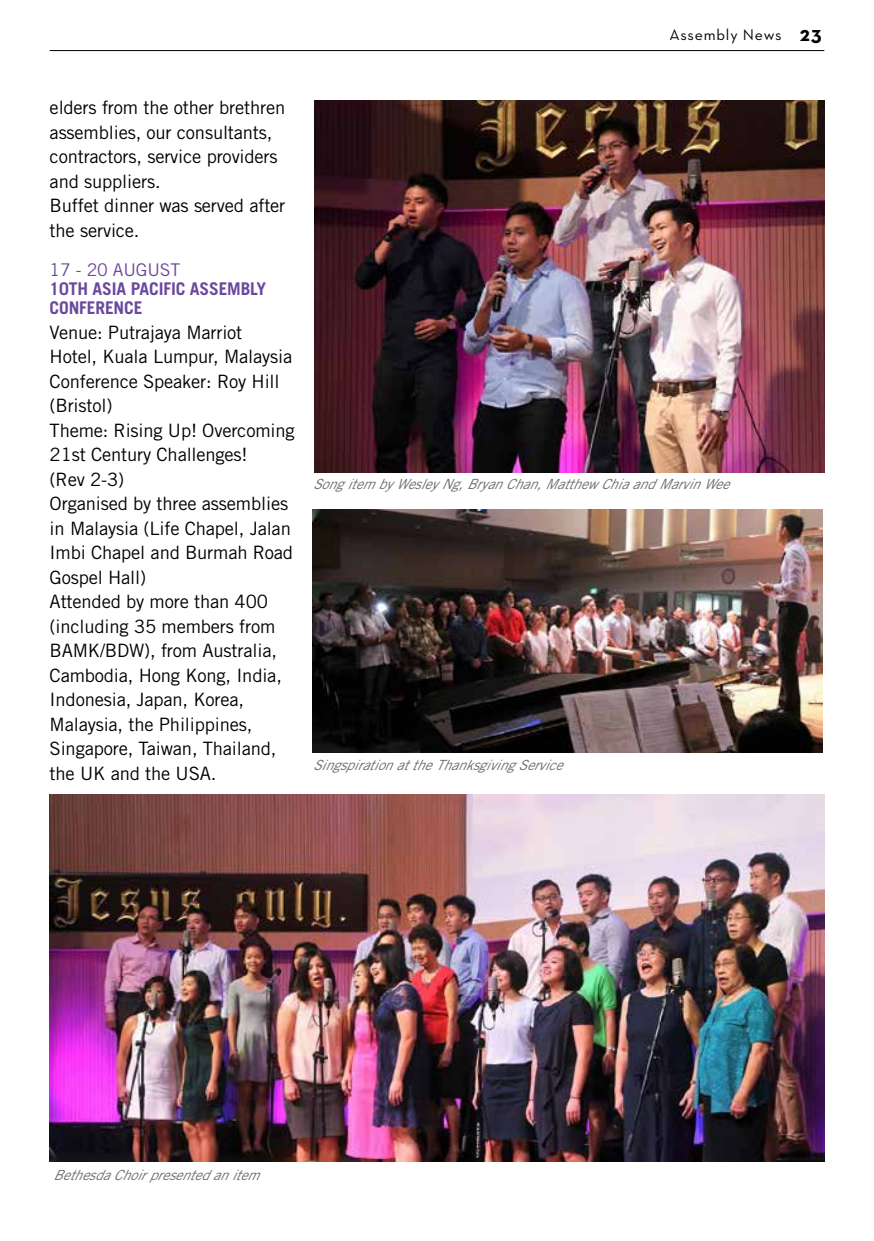
<style>
.page{position:relative;width:874px;height:1241px;background:#fff}
.page>*{position:absolute;margin:0;border:0;box-sizing:border-box;transform-origin:0 0}
.t1{font:18.38px/24.5px "Trade Gothic";letter-spacing:-.01em;color:#000}
.t2{font:700 17.5px "Trade Gothic";letter-spacing:-.01em;color:#6b489d}
.t3{font:17.5px "Trade Gothic";color:#6b489d}
.t4{font:15.75px "Neutra Text";letter-spacing:.05em;color:#000}
.t5{font:italic 14px "Trade Gothic";letter-spacing:-.005em;color:#6d6e71}
.s1{font-weight:700;font-size:21px}
</style>
<div class="page">
<img style="left:312px;top:509px;width:509px;height:243px">
<img style="left:50px;top:794px;width:773px;height:366px">
<hr style="left:50px;top:50px;width:773px;height:1px;background:#000">
<img style="left:314px;top:100px;width:509px;height:372px">
<p class="t4" style="left:669px;top:25px;width:154px">Assembly News <span class="s1">23</span></p>
<p class="t1" style="left:50px;top:95px;width:237px">elders from the other brethren assemblies, our consultants, contractors, service providers and suppliers.<br>Buffet dinner was served after the service.</p>
<p class="t3" style="left:50px;top:259px;width:86px">17 - 20 August</p>
<p class="t2" style="left:50px;top:278px;width:99px">10TH ASIA PACIFIC</p>
<p class="t2" style="left:190px;top:278px;width:20px">ASSEMBLY</p>
<p class="t2" style="left:50px;top:297px;width:20px">CONFERENCE</p>
<p class="t1" style="left:50px;top:319px;width:246px">Venue: Putrajaya Marriot<br>Hotel, Kuala Lumpur, Malaysia<br>Conference Speaker: Roy Hill (Bristol)<br>Theme: Rising Up! Overcoming<br>21st Century Challenges!<br>(Rev 2-3)<br>Organised by three assemblies in Malaysia (Life Chapel, Jalan<br>Imbi Chapel and Burmah Road<br>Gospel Hall)<br>Attended by more than 400 (including 35 members from<br>BAMK/BDW), from Australia,<br>Cambodia, Hong Kong, India,<br>Indonesia, Japan, Korea,<br>Malaysia, the Philippines,<br>Singapore, Taiwan, Thailand, the UK and the USA.</p>
<p class="t5" style="left:312px;top:476px;width:421px">Song item by Wesley Ng,BryanChan,Matthew Chiaand MarvinWee</p>
<p class="t5" style="left:312px;top:756px;width:255px">Singspirationat theThanksgi ving Service</p>
<p class="t5" style="left:53px;top:1166px;width:211px">BethesdaChoirpresented anitem</p>
</div>
